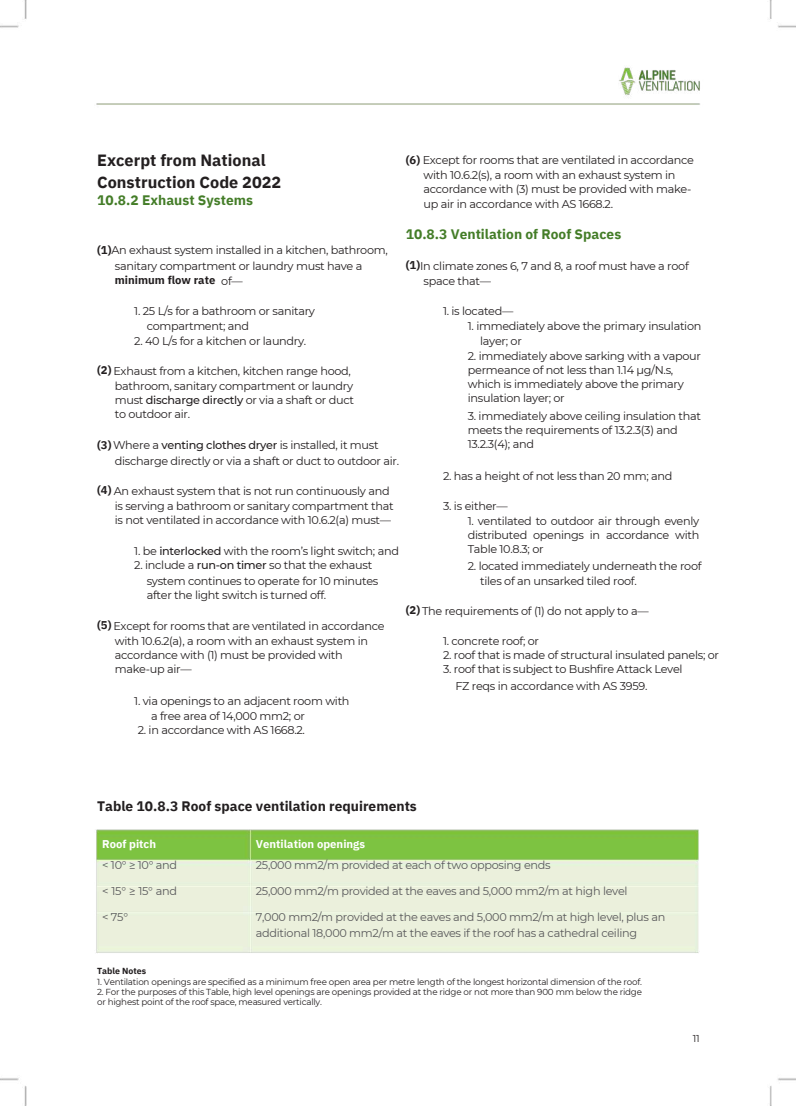
<style>
.page{position:relative;width:796px;height:1106px;background:#fff}
.page>*{position:absolute;margin:0;border:0;box-sizing:border-box;transform-origin:0 0}
.t1{font:700 16.25px/21.5px "IBM Plex Sans";color:#231f20}
.t2{font:700 13.75px "IBM Plex Sans";color:#447d28}
.t3{font:700 13.75px "IBM Plex Sans";color:#231f20}
.t4{font:11.25px/14px "Montserrat";letter-spacing:-.025em;color:#231f20}
.t5{font:11.25px/16px "Montserrat";letter-spacing:-.025em;color:#58585a}
.t6{font:700 11.25px "IBM Plex Sans";color:#fff}
.t7{font:700 11.25px "IBM Plex Sans";color:#231f20}
.t8{font:10px "Montserrat";color:#231f20}
.t9{font:8.75px/10.2px "Montserrat";letter-spacing:-.025em;color:#231f20}
.t10{font:700 8.75px "IBM Plex Sans";color:#231f20}
.s1{font-family:"IBM Plex Sans";font-weight:700}
.s2{font-weight:500}
</style>
<div class="page">
<img style="left:0;top:0;width:796px;height:1105px">
<h1 class="t1" style="left:97px;top:149px;width:186px">Excerpt from National<br>Construction Code 2022</h1>
<p class="t2" style="left:97px;top:191px;width:158px">10.8.2 Exhaust Systems</p>
<p class="t4" style="left:406px;top:153px;width:290px"><span class="s1">(6)</span> Except for rooms that are ventilated in accordance</p>
<p class="t4" style="left:424px;top:168px;width:269px">with 10.6.2(s), a room with an exhaust system in accordance with (3) must be provided with make&shy;up air in accordance with AS 1668.2.</p>
<p class="t2" style="left:406px;top:225px;width:217px">10.8.3 Ventilation of Roof Spaces</p>
<p class="t4" style="left:97px;top:243px;width:292px"><span class="s1">(1)</span>An exhaust system installed in a kitchen, bathroom,</p>
<p class="t7" style="left:115px;top:273px;width:102px">minimum flow rate</p>
<p class="t4" style="left:406px;top:258px;width:285px"><span class="s1">(1)</span>In climate zones 6, 7 and 8, a roof must have a roof</p>
<p class="t4" style="left:221px;top:258px;width:143px;line-height:15px;text-indent:-106px">sanitary compartment or laundry must have a of—</p>
<p class="t4" style="left:147px;top:303px;width:170px;line-height:15px;text-indent:-12px">1. 25 L/s for a bathroom or sanitary compartment; and</p>
<p class="t4" style="left:134px;top:333px;width:174px">2. 40 L/s for a kitchen or laundry.</p>
<p class="t4" style="left:115px;top:378px;width:241px;text-align:justify">bathroom, sanitary compartment or laundry must <span class="s2">discharge directly</span> or via a shaft or duct to outdoor air.</p>
<p class="t4" style="left:115px;top:453px;width:286px">discharge directly or via a shaft or duct to outdoor air.</p>
<p class="t4" style="left:115px;top:498px;width:280px">is serving a bathroom or sanitary compartment that is not ventilated in accordance with 10.6.2(a) must—</p>
<p class="t4" style="left:134px;top:543px;width:266px">1. be <span class="s2">interlocked</span> with the room’s light switch; and</p>
<p class="t4" style="left:147px;top:556px;width:233px;line-height:16px;text-indent:-12px">2. include a <span class="s2">run-on timer</span> so that the exhaust system continues to operate for 10 minutes</p>
<p class="t4" style="left:147px;top:587px;width:181px">after the light switch is turned off.</p>
<p class="t4" style="left:115px;top:633px;width:255px">with 10.6.2(a), a room with an exhaust system in accordance with (1) must be provided with make-up air—</p>
<p class="t4" style="left:151px;top:693px;width:200px;line-height:15px;text-indent:-17px">1. via openings to an adjacent room with a free area of 14,000 mm2; or</p>
<p class="t4" style="left:138px;top:722px;width:169px">2. in accordance with AS 1668.2.</p>
<p class="t4" style="left:424px;top:273px;width:69px">space that—</p>
<p class="t4" style="left:443px;top:303px;width:72px">1. is located—</p>
<p class="t4" style="left:480px;top:318px;width:223px;line-height:15px;text-indent:-12px">1. immediately above the primary insulation layer; or</p>
<p class="t4" style="left:468px;top:348px;width:235px">2. immediately above sarking with a vapour permeance of not less than 1.14 μg/N.s, which is immediately above the primary insulation layer; or</p>
<p class="t4" style="left:468px;top:408px;width:235px">3. immediately above ceiling insulation that meets the requirements of 13.2.3(3) and<br>13.2.3(4); and</p>
<p class="t4" style="left:443px;top:468px;width:231px">2. has a height of not less than 20 mm; and</p>
<p class="t4" style="left:443px;top:498px;width:66px">3. is either—</p>
<p class="t4" style="left:468px;top:513px;width:233px;text-align:justify">1. ventilated to outdoor air through evenly distributed openings in accordance with Table 10.8.3; or</p>
<p class="t4" style="left:480px;top:558px;width:223px;line-height:15px;text-indent:-12px">2. located immediately underneath the roof tiles of an unsarked tiled roof.</p>
<p class="t4" style="left:97px;top:363px;width:255px"><span class="s1">(2)</span> Exhaust from a kitchen, kitchen range hood,</p>
<p class="t4" style="left:97px;top:438px;width:283px"><span class="s1">(3)</span> Where a <span class="s2">venting clothes dryer</span> is installed, it must</p>
<p class="t4" style="left:97px;top:483px;width:294px"><span class="s1">(4)</span> An exhaust system that is not run continuously and</p>
<p class="t4" style="left:406px;top:603px;width:244px"><span class="s1">(2)</span> The requirements of (1) do not apply to a—</p>
<p class="t4" style="left:97px;top:618px;width:289px"><span class="s1">(5)</span> Except for rooms that are ventilated in accordance</p>
<p class="t4" style="left:443px;top:633px;width:98px">1. concrete roof; or</p>
<p class="t4" style="left:443px;top:647px;width:278px">2. roof that is made of structural insulated panels; or</p>
<p class="t4" style="left:455px;top:660px;width:229px;line-height:16.9px;text-indent:-12px">3. roof that is subject to Bushfire Attack Level<br>FZ reqs in accordance with AS 3959.</p>
<p class="t3" style="left:97px;top:797px;width:321px">Table 10.8.3 Roof space ventilation requirements</p>
<p class="t6" style="left:102px;top:836px;width:56px">Roof pitch</p>
<p class="t5" style="left:102px;top:856px;width:77px">&lt; 10° ≥ 10° and</p>
<p class="t5" style="left:102px;top:882px;width:77px">&lt; 15° ≥ 15° and</p>
<p class="t5" style="left:102px;top:909px;width:27px">&lt; 75°</p>
<p class="t6" style="left:256px;top:836px;width:111px">Ventilation openings</p>
<p class="t5" style="left:256px;top:856px;width:296px">25,000 mm2/m provided at each of two opposing ends</p>
<p class="t5" style="left:256px;top:882px;width:373px">25,000 mm2/m provided at the eaves and 5,000 mm2/m at high level</p>
<p class="t5" style="left:256px;top:909px;width:411px">7,000 mm2/m provided at the eaves and 5,000 mm2/m at high level, plus an additional 18,000 mm2/m at the eaves if the roof has a cathedral ceiling</p>
<p class="t10" style="left:97px;top:965px;width:51px">Table Notes</p>
<p class="t9" style="left:97px;top:976px;width:546px">1. Ventilation openings are specified as a minimum free open area per metre length of the longest horizontal dimension of the roof.</p>
<p class="t9" style="left:97px;top:986px;width:546px">2. For the purposes of this Table, high level openings are openings provided at the ridge or not more than 900 mm below the ridge or highest point of the roof space, measured vertically.</p>
<p class="t8" style="left:693px;top:1031px;width:8px">11</p>
</div>
